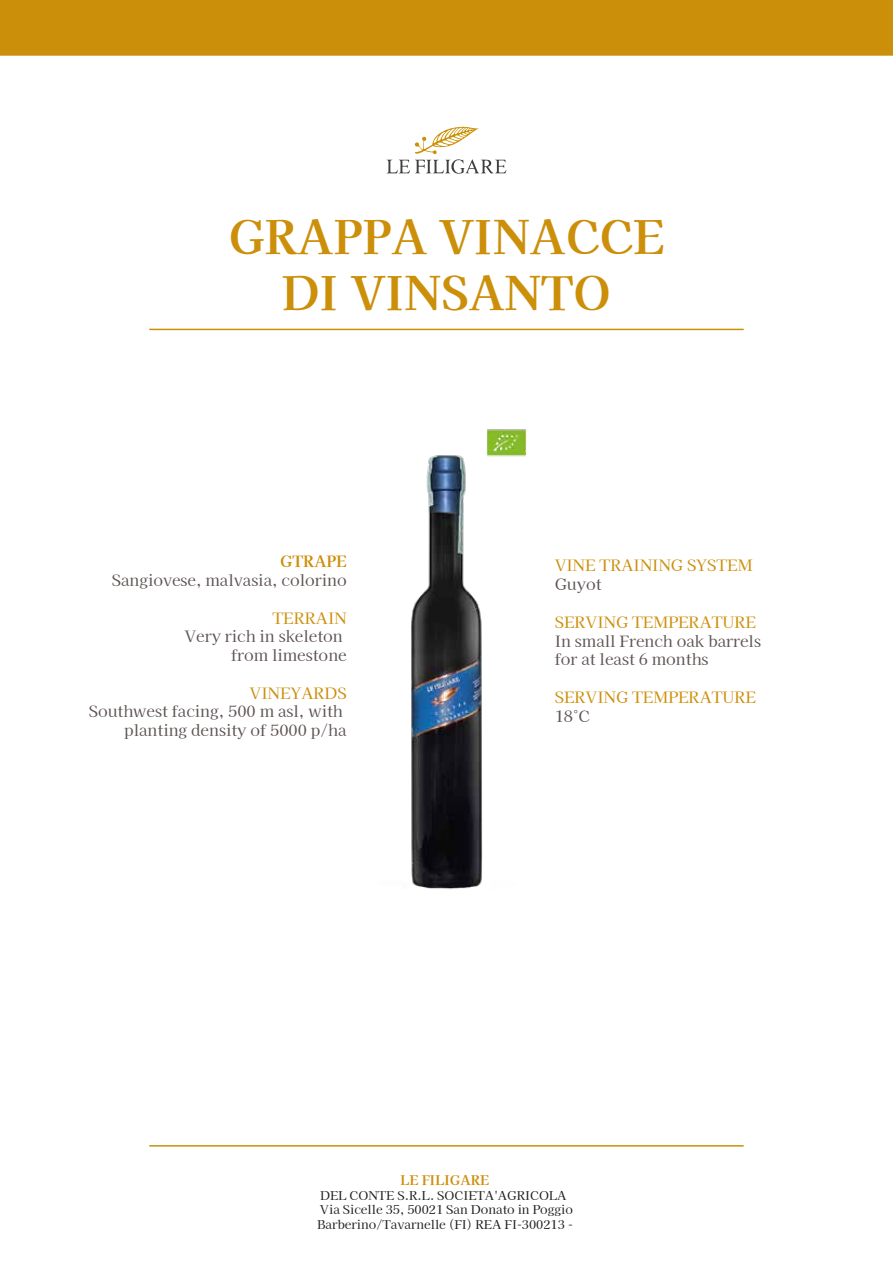
<style>
.page{position:relative;width:893px;height:1263px;background:#fff}
.page>*{position:absolute;margin:0;border:0;box-sizing:border-box;transform-origin:0 0}
.t1{font:700 46.5px/55.8px "Kaisei Opti";color:#cc8f0a;text-align:center}
.t2{font:15.6px/18.8px "Kaisei Opti";color:#5f5353;text-align:right}
.t3{font:15.6px "Kaisei Opti";color:#cc8f0a}
.t4{font:700 15.6px "Kaisei Opti";color:#cc8f0a}
.t5{font:700 13.35px "Kaisei Opti";color:#cc8f0a}
.t6{font:12.15px/14.5px "Kaisei Opti";color:#1d1d1b}
</style>
<div class="page">
<div style="left:0;top:0;width:893px;height:56px;background:#cc8f0a"></div>
<hr style="left:149px;top:329px;width:595px;height:1px;background:#cc8f0a">
<svg style="left:386px;top:127px;width:121px;height:47px"></svg>
<hr style="left:149px;top:1145px;width:595px;height:1px;background:#cc8f0a">
<img style="left:411px;top:429px;width:116px;height:460px">
<h1 class="t1" style="left:228px;top:209px;width:438px">GRAPPA VINACCE<br>DI VINSANTO</h1>
<p class="t4" style="left:280px;top:552px;width:68px">GTRAPE</p>
<p class="t2" style="left:112px;top:571px;width:236px">Sangiovese, malvasia, colorino</p>
<p class="t3" style="left:273px;top:609px;width:76px">TERRAIN</p>
<p class="t2" style="left:184px;top:627px;width:164px">Very rich in skeleton from limestone</p>
<p class="t3" style="left:250px;top:684px;width:99px">VINEYARDS</p>
<p class="t2" style="left:89px;top:702px;width:260px">Southwest facing, 500 m asl, with planting density of 5000 p/ha</p>
<p class="t3" style="left:555px;top:557px;width:199px">VINE TRAINING SYSTEM</p>
<p class="t2" style="left:555px;top:575px;width:48px">Guyot</p>
<p class="t3" style="left:555px;top:613px;width:203px">SERVING TEMPERATURE</p>
<p class="t2" style="left:555px;top:631px;width:208px;text-align:left">In small French oak barrels for at least 6 months</p>
<p class="t3" style="left:555px;top:688px;width:203px">SERVING TEMPERATURE</p>
<p class="t2" style="left:555px;top:707px;width:37px">18°C</p>
<p class="t5" style="left:400px;top:1172px;width:90px">LE FILIGARE</p>
<p class="t6" style="left:317px;top:1188px;width:257px">DEL CONTE S.R.L. SOCIETA'AGRICOLA<br>Via Sicelle 35, 50021 San Donato in Poggio<br>Barberino/Tavarnelle (FI) REA FI-300213 -</p>
</div>
